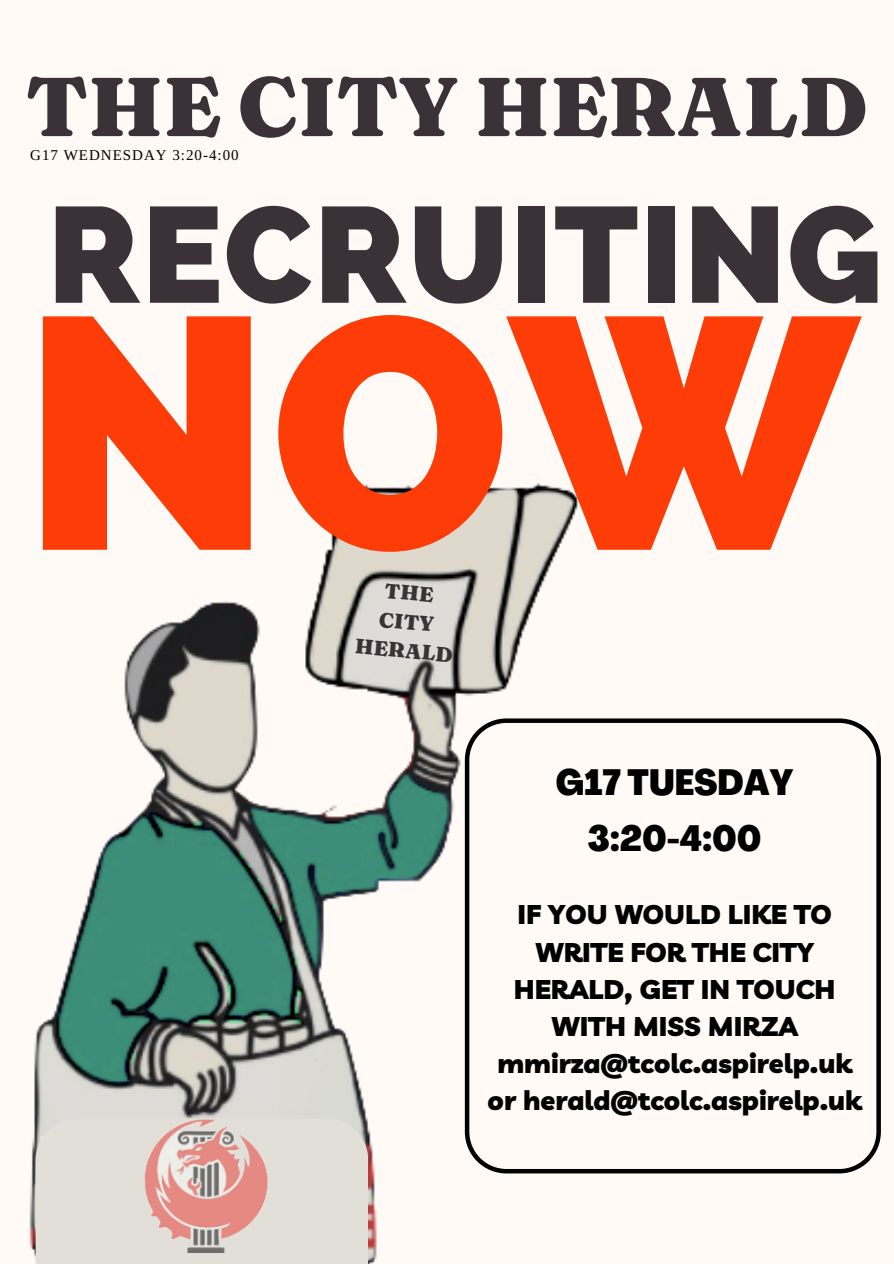
<style>
.page{position:relative;width:894px;height:1264px;background:#fff}
.page>*{position:absolute;margin:0;border:0;box-sizing:border-box;transform-origin:0 0}
.t1{font:800 328.65px "Raleway";color:#fe3c07}
.t2{font:800 135.6px "Raleway";letter-spacing:.01em;color:#3a3237}
.t3{font:900 83.25px "Fraunces 9 pt";color:#3a3237}
.t4{font:800 condensed 36px/56.6px "Agrandir";color:#000;text-align:center}
.t5{font:900 27px/37.2px "Livvic";color:#000;text-align:center}
.t6{font:900 20.85px/29px "Fraunces 9 pt";color:#3a3237;text-align:center}
.t7{font:15px "Libra Serif Modern";letter-spacing:.065em;color:#000}
</style>
<div class="page">
<div style="left:0;top:0;width:893px;height:1263px;background:#fffaf6"></div>
<img style="left:29px;top:474px;width:602px;height:789px">
<div style="left:36px;top:1118px;width:331px;height:145px;background:#e1dfd8"></div>
<img style="left:133px;top:1087px;width:159px;height:166px">
<svg style="left:464px;top:718px;width:416px;height:455px"></svg>
<h3 class="t3" style="left:26px;top:55px;width:843px">THE CITY HERALD</h3>
<p class="t7" style="left:30px;top:147px;width:210px">G17 WEDNESDAY 3:20-4:00</p>
<h2 class="t2" style="left:47px;top:175px;width:835px">RECRUITING</h2>
<h1 class="t1" style="left:23px;top:241px;width:836px">NOW</h1>
<p class="t6" style="left:361px;top:574px;width:100px;rotate:5deg">THE<br>CITY<br>HERALD</p>
<h3 class="t4" style="left:555px;top:757px;width:239px">G17 TUESDAY<br>3:20-4:00</h3>
<p class="t5" style="left:487px;top:895px;width:375px">IF YOU WOULD LIKE TO<br>WRITE FOR THE CITY<br>HERALD, GET IN TOUCH<br>WITH MISS MIRZA mmirza@tcolc.aspirelp.uk or herald@tcolc.aspirelp.uk</p>
</div>
